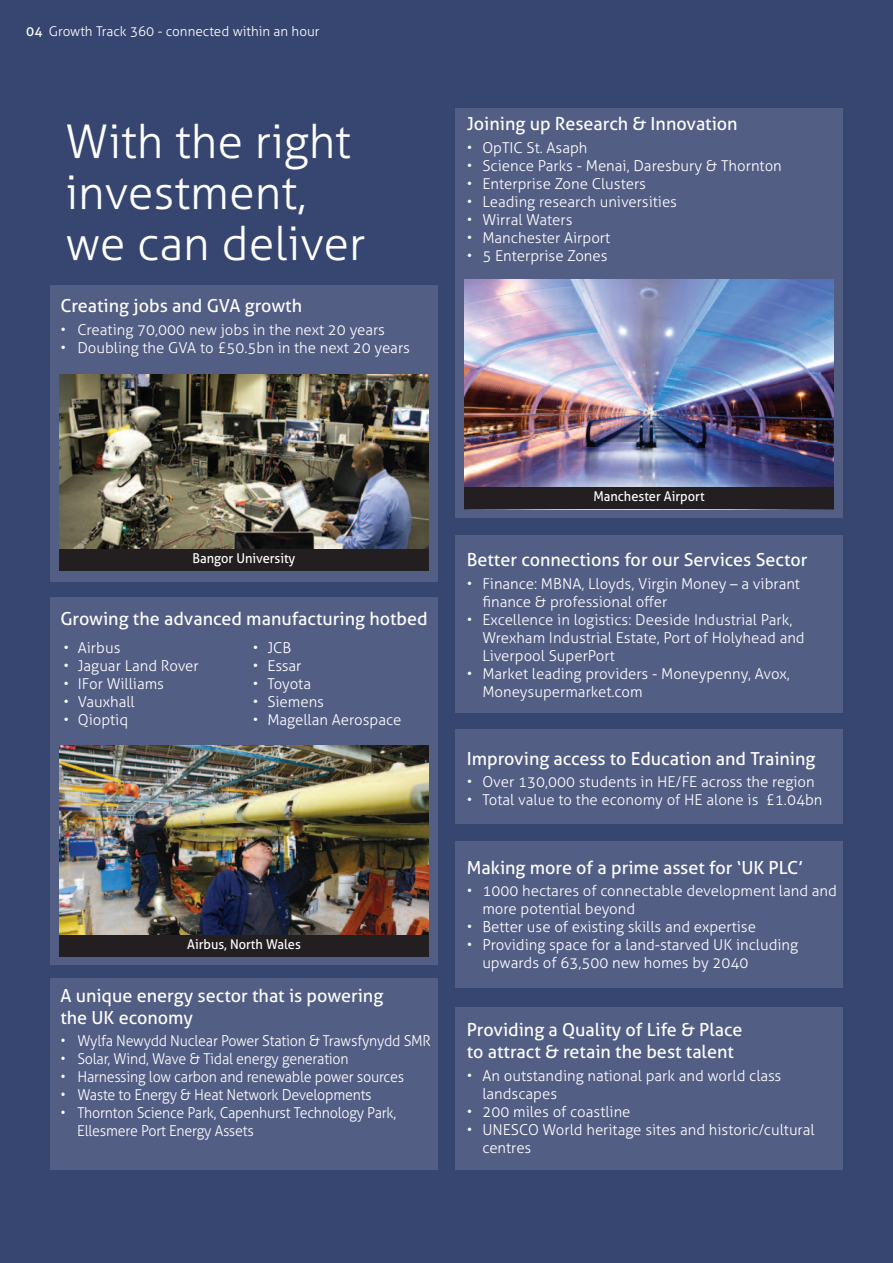
<style>
.page{position:relative;width:893px;height:1263px;background:#364671}
.page>*{position:absolute;margin:0;border:0;box-sizing:border-box;transform-origin:0 0}
.t1{font:300 46.5px/51.3px "Aller";color:#fff}
.t2{font:18px/21.6px "Aller";color:#fff}
.t3{font:300 15px/18px "Aller";color:#fff}
.t4{font:300 15px/18px "Aller";color:#fff;scale:.95 1}
.t5{font:13.5px "Aller";color:#fff;scale:.95 1}
.t6{font:300 13.5px "Aller";color:#fff}
.s1{font-weight:400}
</style>
<div class="page">
<div style="left:50px;top:285px;width:388px;height:297px;background:#535e85"></div>
<div style="left:455px;top:108px;width:388px;height:409px;background:#535e85"></div>
<div style="left:455px;top:535px;width:388px;height:177px;background:#535e85"></div>
<div style="left:455px;top:729px;width:388px;height:95px;background:#535e85"></div>
<div style="left:455px;top:841px;width:388px;height:146px;background:#535e85"></div>
<div style="left:455px;top:1008px;width:388px;height:162px;background:#535e85"></div>
<div style="left:50px;top:597px;width:388px;height:368px;background:#535e85"></div>
<div style="left:50px;top:978px;width:388px;height:192px;background:#535e85"></div>
<img style="left:59px;top:375px;width:370px;height:174px">
<img style="left:59px;top:746px;width:370px;height:189px">
<div style="left:59px;top:549px;width:370px;height:22px;background:#231f20"></div>
<img style="left:464px;top:280px;width:370px;height:207px">
<div style="left:464px;top:487px;width:370px;height:22px;background:#231f20"></div>
<div style="left:59px;top:935px;width:370px;height:22px;background:#231f20"></div>
<p class="t6" style="left:26px;top:23px;width:295px"><span class="s1">04</span> Growth Track 360 - connected within an hour</p>
<h1 class="t1" style="left:66px;top:116px;width:301px">With the right investment, we can deliver</h1>
<p class="t2" style="left:60px;top:295px;width:243px">Creating jobs and GVA growth</p>
<p class="t3" style="left:60px;top:320px;width:326px">• Creating 70,000 new jobs in the next 20 years</p>
<p class="t3" style="left:60px;top:338px;width:351px">• Doubling the GVA to £50.5bn in the next 20 years</p>
<p class="t2" style="left:467px;top:113px;width:272px">Joining up Research &amp; Innovation</p>
<p class="t3" style="left:467px;top:139px;width:122px">• OpTIC St. Asaph</p>
<p class="t3" style="left:467px;top:157px;width:317px">• Science Parks - Menai, Daresbury &amp; Thornton</p>
<p class="t3" style="left:467px;top:175px;width:181px">• Enterprise Zone Clusters</p>
<p class="t3" style="left:467px;top:193px;width:212px">• Leading research universities</p>
<p class="t3" style="left:467px;top:211px;width:107px">• Wirral Waters</p>
<p class="t3" style="left:467px;top:229px;width:145px">• Manchester Airport</p>
<p class="t3" style="left:467px;top:247px;width:142px">• 5 Enterprise Zones</p>
<p class="t5" style="left:193px;top:550px;width:110px">Bangor University</p>
<p class="t2" style="left:60px;top:608px;width:369px">Growing the advanced manufacturing hotbed</p>
<p class="t3" style="left:63px;top:638px;width:59px">• Airbus</p>
<p class="t3" style="left:63px;top:656px;width:137px">• Jaguar Land Rover</p>
<p class="t3" style="left:63px;top:674px;width:102px">• IFor Williams</p>
<p class="t3" style="left:63px;top:692px;width:73px">• Vauxhall</p>
<p class="t3" style="left:63px;top:710px;width:66px">• Qioptiq</p>
<p class="t3" style="left:253px;top:638px;width:40px">• JCB</p>
<p class="t3" style="left:253px;top:656px;width:50px">• Essar</p>
<p class="t3" style="left:253px;top:674px;width:60px">• Toyota</p>
<p class="t3" style="left:253px;top:692px;width:73px">• Siemens</p>
<p class="t3" style="left:253px;top:710px;width:150px">• Magellan Aerospace</p>
<p class="t5" style="left:187px;top:936px;width:121px">Airbus, North Wales</p>
<p class="t2" style="left:60px;top:985px;width:324px">A unique energy sector that is powering the UK economy</p>
<p class="t4" style="left:60px;top:1032px;width:392px">• Wylfa Newydd Nuclear Power Station &amp; Trawsfynydd SMR</p>
<p class="t4" style="left:60px;top:1050px;width:305px">• Solar, Wind, Wave &amp; Tidal energy generation</p>
<p class="t4" style="left:60px;top:1068px;width:363px">• Harnessing low carbon and renewable power sources</p>
<p class="t4" style="left:60px;top:1086px;width:329px">• Waste to Energy &amp; Heat Network Developments</p>
<p class="t4" style="left:77px;top:1104px;width:337px;text-indent:-17px">• Thornton Science Park, Capenhurst Technology Park,<br>Ellesmere Port Energy Assets</p>
<p class="t5" style="left:593px;top:488px;width:119px">Manchester Airport</p>
<p class="t2" style="left:467px;top:549px;width:342px">Better connections for our Services Sector</p>
<p class="t3" style="left:482px;top:574px;width:319px;text-indent:-16px">• Finance: MBNA, Lloyds, Virgin Money – a vibrant finance &amp; professional offer</p>
<p class="t3" style="left:482px;top:610px;width:324px;text-indent:-16px">• Excellence in logistics: Deeside Industrial Park,<br>Wrexham Industrial Estate, Port of Holyhead and<br>Liverpool SuperPort</p>
<p class="t3" style="left:482px;top:664px;width:309px;text-indent:-16px">• Market leading providers - Moneypenny, Avox,<br>Moneysupermarket.com</p>
<p class="t2" style="left:467px;top:748px;width:350px">Improving access to Education and Training</p>
<p class="t3" style="left:467px;top:773px;width:349px">• Over 130,000 students in HE/FE across the region</p>
<p class="t3" style="left:467px;top:791px;width:357px">• Total value to the economy of HE alone is £1.04bn</p>
<p class="t2" style="left:467px;top:856px;width:338px">Making more of a prime asset for ‘UK PLC’</p>
<p class="t3" style="left:482px;top:882px;width:356px;text-indent:-16px">• 1000 hectares of connectable development land and more potential beyond</p>
<p class="t3" style="left:467px;top:918px;width:291px">• Better use of existing skills and expertise</p>
<p class="t3" style="left:482px;top:936px;width:317px;text-indent:-16px">• Providing space for a land-starved UK including upwards of 63,500 new homes by 2040</p>
<p class="t2" style="left:467px;top:1019px;width:277px">Providing a Quality of Life &amp; Place to attract &amp; retain the best talent</p>
<p class="t3" style="left:482px;top:1066px;width:301px;text-indent:-16px">• An outstanding national park and world class landscapes</p>
<p class="t3" style="left:467px;top:1102px;width:165px">• 200 miles of coastline</p>
<p class="t3" style="left:482px;top:1120px;width:334px;text-indent:-16px">• UNESCO World heritage sites and historic/cultural centres</p>
</div>
